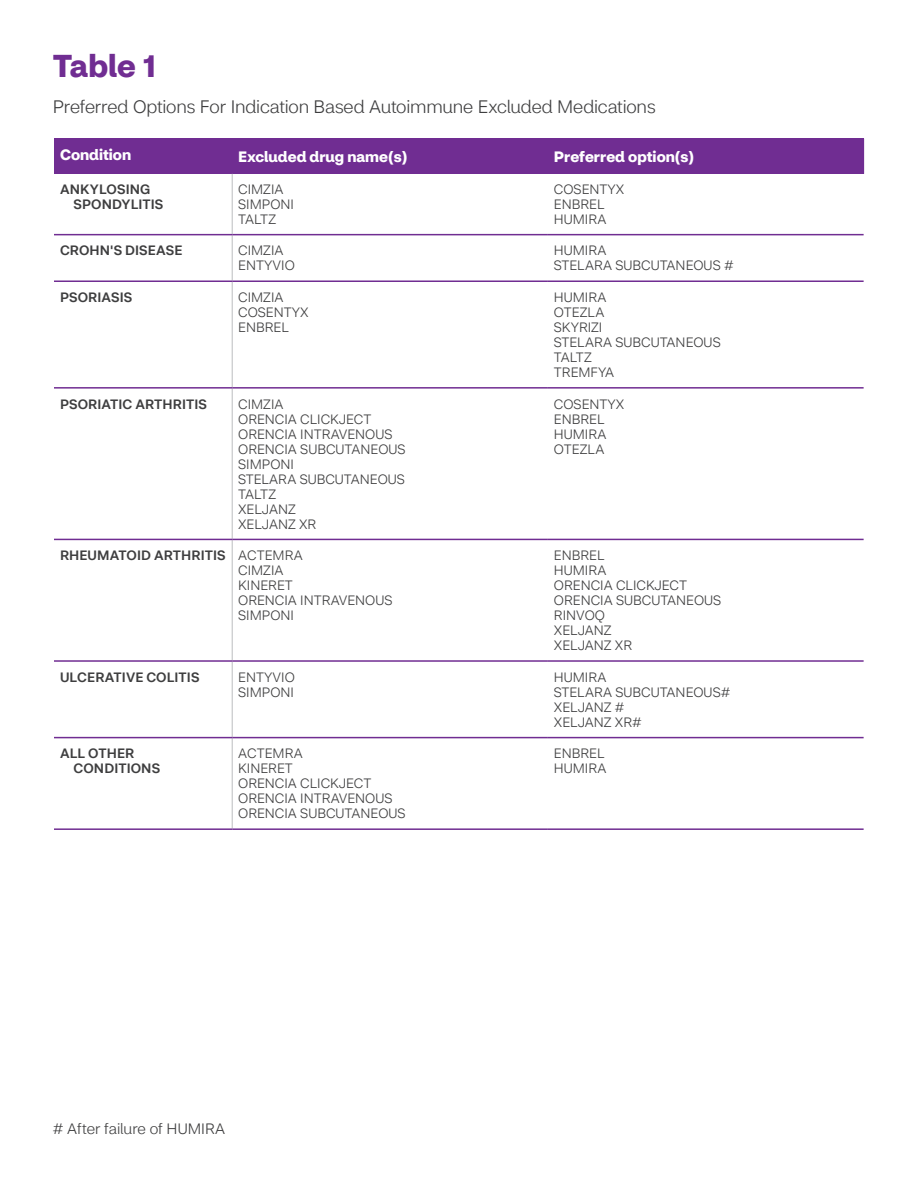
<style>
.page{position:relative;width:918px;height:1188px;background:#fff}
.page>*{position:absolute;margin:0;border:0;box-sizing:border-box;transform-origin:0 0}
.t1{font:700 31.5px "CVS Health Sans";letter-spacing:-.005em;color:#702d92}
.t2{font:300 18px "CVS Health Sans";letter-spacing:-.01em;color:#3e3e3f}
.t3{font:700 15px "CVS Health Sans";color:#fff}
.t4{font:300 15px "CVS Health Sans";letter-spacing:-.005em;color:#3e3e3f}
.t5{font:300 13.5px/15px "CVS Health Sans";color:#3e3e3f}
.t6{font:500 13.5px/15px "CVS Health Sans";letter-spacing:.01em;color:#3e3e3f}
.s1{font-weight:500}
</style>
<div class="page">
<div style="left:54px;top:139px;width:178px;height:35px;background:#702d92"></div>
<div style="left:232px;top:139px;width:316px;height:35px;background:#702d92"></div>
<div style="left:548px;top:139px;width:316px;height:35px;background:#702d92"></div>
<hr style="left:232px;top:174px;width:1px;height:60px;background:#bcbdc0">
<hr style="left:232px;top:235px;width:1px;height:45px;background:#bcbdc0">
<hr style="left:232px;top:282px;width:1px;height:105px;background:#bcbdc0">
<hr style="left:232px;top:389px;width:1px;height:150px;background:#bcbdc0">
<hr style="left:232px;top:540px;width:1px;height:120px;background:#bcbdc0">
<hr style="left:232px;top:662px;width:1px;height:75px;background:#bcbdc0">
<hr style="left:232px;top:738px;width:1px;height:90px;background:#bcbdc0">
<hr style="left:54px;top:234px;width:178px;height:1px;background:#702d92">
<hr style="left:54px;top:280px;width:178px;height:2px;background:#702d92">
<hr style="left:54px;top:387px;width:178px;height:2px;background:#702d92">
<hr style="left:54px;top:539px;width:178px;height:1px;background:#702d92">
<hr style="left:54px;top:660px;width:178px;height:2px;background:#702d92">
<hr style="left:54px;top:737px;width:178px;height:1px;background:#702d92">
<hr style="left:54px;top:828px;width:178px;height:2px;background:#702d92">
<hr style="left:232px;top:234px;width:316px;height:1px;background:#702d92">
<hr style="left:232px;top:280px;width:316px;height:2px;background:#702d92">
<hr style="left:232px;top:387px;width:316px;height:2px;background:#702d92">
<hr style="left:232px;top:539px;width:316px;height:1px;background:#702d92">
<hr style="left:232px;top:660px;width:316px;height:2px;background:#702d92">
<hr style="left:232px;top:737px;width:316px;height:1px;background:#702d92">
<hr style="left:232px;top:828px;width:316px;height:2px;background:#702d92">
<hr style="left:548px;top:234px;width:316px;height:1px;background:#702d92">
<hr style="left:548px;top:280px;width:316px;height:2px;background:#702d92">
<hr style="left:548px;top:387px;width:316px;height:2px;background:#702d92">
<hr style="left:548px;top:539px;width:316px;height:1px;background:#702d92">
<hr style="left:548px;top:660px;width:316px;height:2px;background:#702d92">
<hr style="left:548px;top:737px;width:316px;height:1px;background:#702d92">
<hr style="left:548px;top:828px;width:316px;height:2px;background:#702d92">
<h1 class="t1" style="left:53px;top:46px;width:105px">Table 1</h1>
<h2 class="t2" style="left:53px;top:96px;width:604px">Preferred Options For Indication Based Autoimmune Excluded Medications</h2>
<p class="t3" style="left:60px;top:146px;width:73px">Condition</p>
<p class="t3" style="left:238px;top:147px;width:171px">Excluded drug name(s)</p>
<p class="t3" style="left:554px;top:147px;width:142px">Preferred option(s)</p>
<p class="t6" style="left:74px;top:182px;width:91px;text-indent:-14px">ANKYLOSING<br>SPONDYLITIS</p>
<p class="t5" style="left:238px;top:182px;width:57px">CIMZIA<br>SIMPONI<br>TALTZ</p>
<p class="t5" style="left:554px;top:182px;width:72px">COSENTYX<br>ENBREL<br>HUMIRA</p>
<p class="t6" style="left:60px;top:243px;width:124px">CROHN'S DISEASE</p>
<p class="t5" style="left:238px;top:243px;width:58px">CIMZIA<br>ENTYVIO</p>
<p class="t5" style="left:554px;top:243px;width:181px">HUMIRA<br>STELARA SUBCUTANEOUS #</p>
<p class="t6" style="left:60px;top:290px;width:74px">PSORIASIS</p>
<p class="t5" style="left:238px;top:290px;width:72px">CIMZIA<br>COSENTYX<br>ENBREL</p>
<p class="t5" style="left:554px;top:290px;width:168px">HUMIRA<br>OTEZLA<br>SKYRIZI<br>STELARA SUBCUTANEOUS<br>TALTZ<br>TREMFYA</p>
<p class="t6" style="left:60px;top:396px;width:148px">PSORIATIC ARTHRITIS</p>
<p class="t5" style="left:238px;top:396px;width:169px">CIMZIA<br>ORENCIA CLICKJECT<br>ORENCIA INTRAVENOUS<br>ORENCIA SUBCUTANEOUS<br>SIMPONI<br>STELARA SUBCUTANEOUS<br>TALTZ<br>XELJANZ<br>XELJANZ XR</p>
<p class="t5" style="left:554px;top:396px;width:72px">COSENTYX<br>ENBREL<br>HUMIRA<br>OTEZLA</p>
<p class="t5" style="left:238px;top:548px;width:156px;text-indent:-178px"><span class="s1">RHEUMATOID ARTHRITIS</span> ACTEMRA<br>CIMZIA<br>KINERET<br>ORENCIA INTRAVENOUS<br>SIMPONI</p>
<p class="t5" style="left:554px;top:548px;width:169px">ENBREL<br>HUMIRA<br>ORENCIA CLICKJECT<br>ORENCIA SUBCUTANEOUS<br>RINVOQ<br>XELJANZ<br>XELJANZ XR</p>
<p class="t6" style="left:60px;top:670px;width:141px">ULCERATIVE COLITIS</p>
<p class="t5" style="left:238px;top:670px;width:58px">ENTYVIO<br>SIMPONI</p>
<p class="t5" style="left:554px;top:670px;width:178px">HUMIRA<br>STELARA SUBCUTANEOUS#<br>XELJANZ #<br>XELJANZ XR#</p>
<p class="t6" style="left:74px;top:747px;width:88px;line-height:14.2px;text-indent:-14px">ALL OTHER<br>CONDITIONS</p>
<p class="t5" style="left:238px;top:746px;width:169px">ACTEMRA<br>KINERET<br>ORENCIA CLICKJECT<br>ORENCIA INTRAVENOUS<br>ORENCIA SUBCUTANEOUS</p>
<p class="t5" style="left:554px;top:746px;width:54px">ENBREL<br>HUMIRA</p>
<p class="t4" style="left:53px;top:1120px;width:174px"># After failure of HUMIRA</p>
</div>
